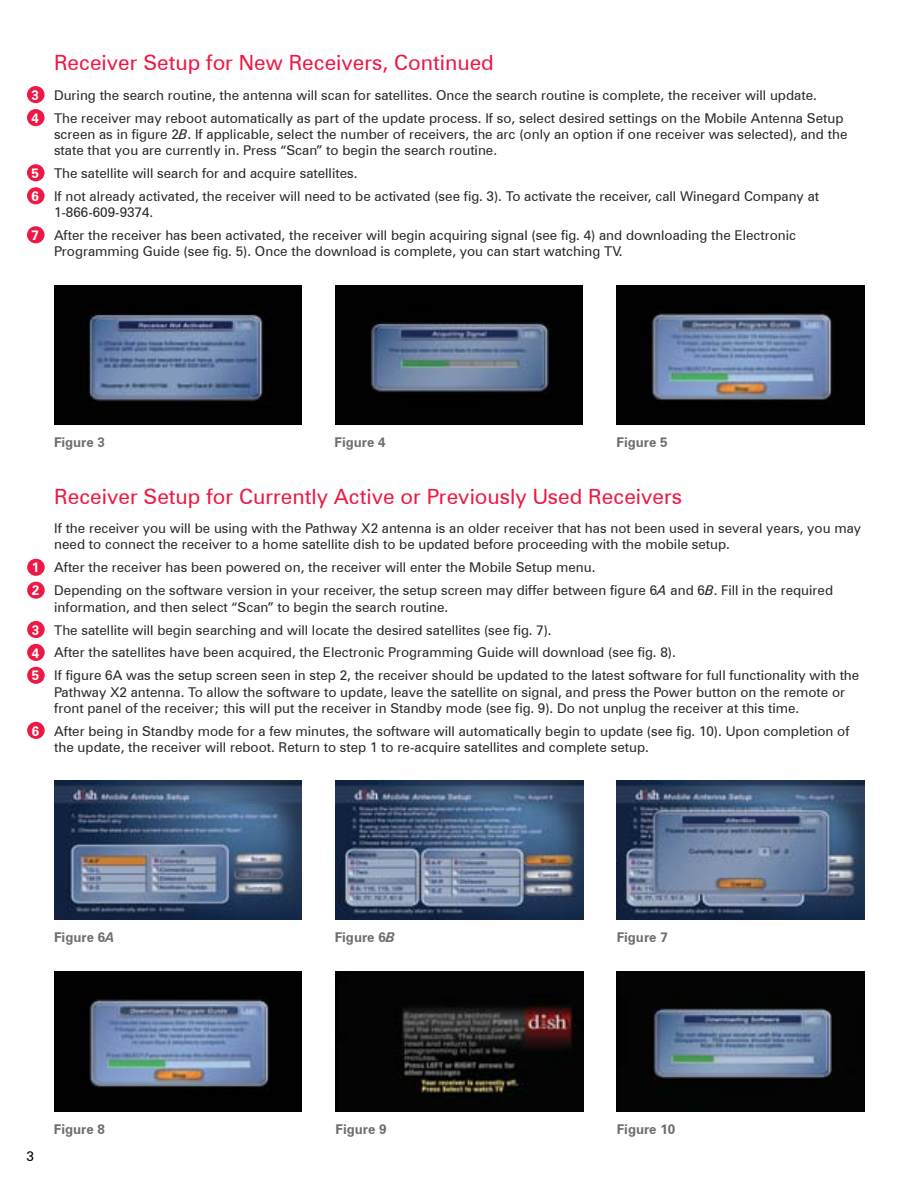
<style>
.page{position:relative;width:918px;height:1188px;background:#fff}
.page>*{position:absolute;margin:0;border:0;box-sizing:border-box;transform-origin:0 0}
.t1{font:21px "Zurich BT";color:#ed1944}
.t2{font:13.5px/23px "Zurich BT";color:#292829}
.t3{font:700 13.5px "Zurich BT";color:#6d6e71}
.t4{font:700 13.5px/23px "Zurich BT";color:#fff}
.t5{font:13.5px "Zurich BT";color:#000}
.s1{font-style:italic}
</style>
<div class="page">
<div style="left:27px;top:86px;width:18px;height:17px;background:#ed1944;border-radius:50%"></div>
<div style="left:27px;top:109px;width:18px;height:17px;background:#ed1944;border-radius:50%"></div>
<div style="left:27px;top:164px;width:18px;height:17px;background:#ed1944;border-radius:50%"></div>
<div style="left:27px;top:187px;width:18px;height:17px;background:#ed1944;border-radius:50%"></div>
<div style="left:27px;top:226px;width:18px;height:17px;background:#ed1944;border-radius:50%"></div>
<div style="left:27px;top:559px;width:18px;height:17px;background:#ed1944;border-radius:50%"></div>
<div style="left:27px;top:582px;width:18px;height:17px;background:#ed1944;border-radius:50%"></div>
<div style="left:27px;top:621px;width:18px;height:17px;background:#ed1944;border-radius:50%"></div>
<div style="left:27px;top:644px;width:18px;height:17px;background:#ed1944;border-radius:50%"></div>
<div style="left:27px;top:667px;width:18px;height:17px;background:#ed1944;border-radius:50%"></div>
<div style="left:27px;top:722px;width:18px;height:17px;background:#ed1944;border-radius:50%"></div>
<img style="left:54px;top:285px;width:248px;height:140px">
<img style="left:336px;top:780px;width:247px;height:140px">
<img style="left:617px;top:780px;width:247px;height:140px">
<img style="left:54px;top:780px;width:248px;height:140px">
<img style="left:617px;top:285px;width:247px;height:139px">
<img style="left:335px;top:285px;width:248px;height:139px">
<img style="left:617px;top:972px;width:247px;height:139px">
<img style="left:336px;top:972px;width:247px;height:139px">
<img style="left:54px;top:972px;width:248px;height:139px">
<p class="t4" style="left:32px;top:83px;width:9px">3<br>4</p>
<p class="t4" style="left:32px;top:162px;width:9px">5<br>6</p>
<p class="t4" style="left:32px;top:224px;width:9px">7</p>
<h1 class="t1" style="left:54px;top:50px;width:441px">Receiver Setup for New Receivers, Continued</h1>
<p class="t2" style="left:54px;top:83px;width:791px">During the search routine, the antenna will scan for satellites. Once the search routine is complete, the receiver will update.<br>The receiver may reboot automatically as part of the update process. If so, select desired settings on the Mobile Antenna Setup</p>
<p class="t2" style="left:54px;top:126px;width:795px;line-height:16.2px">screen as in figure 2<span class="s1">B</span>. If applicable, select the number of receivers, the arc (only an option if one receiver was selected), and the state that you are currently in. Press “Scan” to begin the search routine.</p>
<p class="t2" style="left:54px;top:162px;width:767px">The satellite will search for and acquire satellites.<br>If not already activated, the receiver will need to be activated (see fig. 3). To activate the receiver, call Winegard Company at</p>
<p class="t2" style="left:54px;top:201px;width:744px">1-866-609-9374.<br>After the receiver has been activated, the receiver will begin acquiring signal (see fig. 4) and downloading the Electronic</p>
<p class="t2" style="left:54px;top:240px;width:570px">Programming Guide (see fig. 5). Once the download is complete, you can start watching TV.</p>
<p class="t3" style="left:54px;top:434px;width:53px">Figure 3</p>
<p class="t3" style="left:335px;top:434px;width:53px">Figure 4</p>
<p class="t3" style="left:617px;top:434px;width:53px">Figure 5</p>
<p class="t4" style="left:32px;top:556px;width:9px">1<br>2</p>
<p class="t4" style="left:32px;top:618px;width:9px;text-align:justify">3<br>4<br>5</p>
<p class="t4" style="left:32px;top:719px;width:9px">6</p>
<h1 class="t1" style="left:54px;top:483px;width:630px">Receiver Setup for Currently Active or Previously Used Receivers</h1>
<p class="t2" style="left:54px;top:520px;width:809px;line-height:16.2px">If the receiver you will be using with the Pathway X2 antenna is an older receiver that has not been used in several years, you may need to connect the receiver to a home satellite dish to be updated before proceeding with the mobile setup.</p>
<p class="t2" style="left:54px;top:556px;width:780px">After the receiver has been powered on, the receiver will enter the Mobile Setup menu.<br>Depending on the software version in your receiver, the setup screen may differ between figure 6<span class="s1">A</span> and 6<span class="s1">B</span>. Fill in the required</p>
<p class="t2" style="left:54px;top:595px;width:807px">information, and then select “Scan” to begin the search routine.<br>The satellite will begin searching and will locate the desired satellites (see fig. 7).<br>After the satellites have been acquired, the Electronic Programming Guide will download (see fig. 8).<br>If figure 6A was the setup screen seen in step 2, the receiver should be updated to the latest software for full functionality with the</p>
<p class="t2" style="left:54px;top:684px;width:792px;line-height:16.2px">Pathway X2 antenna. To allow the software to update, leave the satellite on signal, and press the Power button on the remote or front panel of the receiver; this will put the receiver in Standby mode (see fig. 9). Do not unplug the receiver at this time.</p>
<p class="t2" style="left:54px;top:723px;width:797px;line-height:16.2px">After being in Standby mode for a few minutes, the software will automatically begin to update (see fig. 10). Upon completion of the update, the receiver will reboot. Return to step 1 to re-acquire satellites and complete setup.</p>
<p class="t3" style="left:54px;top:929px;width:62px">Figure 6<span class="s1">A</span></p>
<p class="t3" style="left:335px;top:929px;width:62px">Figure 6<span class="s1">B</span></p>
<p class="t3" style="left:617px;top:929px;width:53px">Figure 7</p>
<p class="t5" style="left:27px;top:1148px;width:9px">3</p>
<p class="t3" style="left:54px;top:1121px;width:53px">Figure 8</p>
<p class="t3" style="left:336px;top:1121px;width:53px">Figure 9</p>
<p class="t3" style="left:617px;top:1121px;width:60px">Figure 10</p>
</div>
